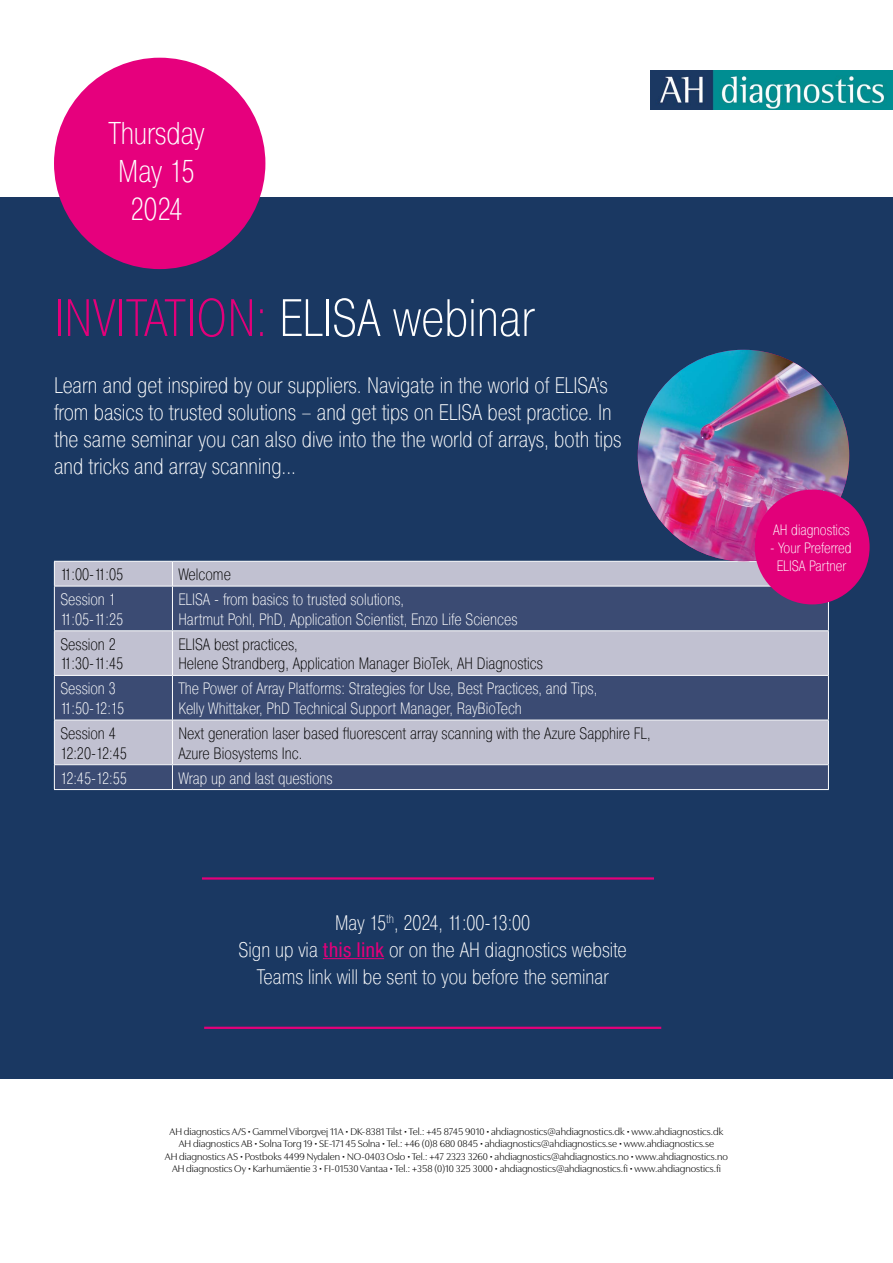
<style>
.page{position:relative;width:893px;height:1263px;background:#fff}
.page>*{position:absolute;margin:0;border:0;box-sizing:border-box;transform-origin:0 0}
.t1{font:200 52.5px "Pragmatica Cond";color:#fff}
.t2{font:200 31.5px/37.8px "Pragmatica Cond";letter-spacing:-.01em;color:#fff;text-align:center}
.t3{font:200 22.5px/27px "Pragmatica Cond";color:#fff}
.t4{font:200 21px/27px "Pragmatica Cond";color:#fff;text-align:center}
.t5{font:200 16.5px/19.8px "Pragmatica Cond";color:#fff}
.t6{font:200 16.5px/19.8px "Pragmatica Cond";color:#000}
.t7{font:200 15px/18px "Pragmatica Cond";color:#fff;text-align:center}
.t8{font:10.2px/12.3px "Utile Display";color:#000;text-align:center}
.s1{color:#e2007a}
.s2{font-weight:400;color:#e2007a}
</style>
<div class="page">
<div style="left:0;top:9px;width:893px;height:1092px;background:#1a3862"></div>
<div style="left:0;top:0;width:893px;height:196px;background:#fff"></div>
<div style="left:54px;top:58px;width:211px;height:211px;background:#e6007d;border-radius:50%"></div>
<div style="left:0;top:1080px;width:893px;height:183px;background:#fff"></div>
<img style="left:651px;top:71px;width:242px;height:39px">
<div style="left:55px;top:562px;width:715px;height:24px;background:#c1c1d1"></div>
<svg style="left:55px;top:587px;width:773px;height:202px;background:#767f9d"></svg>
<svg style="left:172px;top:562px;width:1px;height:24px"></svg>
<hr style="left:54px;top:586px;width:118px;height:1px;background:#fff">
<hr style="left:172px;top:586px;width:657px;height:1px;background:#fff">
<hr style="left:172px;top:586px;width:1px;height:44px;background:#fff">
<hr style="left:54px;top:630px;width:118px;height:1px;background:#fff">
<hr style="left:172px;top:630px;width:657px;height:1px;background:#fff">
<hr style="left:172px;top:631px;width:1px;height:44px;background:#fff">
<hr style="left:54px;top:675px;width:118px;height:1px;background:#fff">
<hr style="left:172px;top:675px;width:657px;height:1px;background:#fff">
<hr style="left:172px;top:676px;width:1px;height:44px;background:#fff">
<hr style="left:54px;top:720px;width:118px;height:1px;background:#fff">
<hr style="left:172px;top:720px;width:657px;height:1px;background:#fff">
<hr style="left:172px;top:720px;width:1px;height:44px;background:#fff">
<hr style="left:54px;top:764px;width:118px;height:1px;background:#fff">
<hr style="left:172px;top:764px;width:657px;height:1px;background:#fff">
<svg style="left:172px;top:765px;width:1px;height:24px"></svg>
<hr style="left:54px;top:561px;width:118px;height:1px;background:#fff">
<svg style="left:54px;top:562px;width:1px;height:24px"></svg>
<hr style="left:172px;top:561px;width:657px;height:1px;background:#fff">
<hr style="left:54px;top:586px;width:1px;height:44px;background:#fff">
<hr style="left:828px;top:586px;width:1px;height:44px;background:#fff">
<hr style="left:54px;top:631px;width:1px;height:44px;background:#fff">
<hr style="left:828px;top:631px;width:1px;height:44px;background:#fff">
<hr style="left:54px;top:676px;width:1px;height:44px;background:#fff">
<hr style="left:828px;top:676px;width:1px;height:44px;background:#fff">
<hr style="left:54px;top:720px;width:1px;height:44px;background:#fff">
<hr style="left:828px;top:720px;width:1px;height:44px;background:#fff">
<svg style="left:54px;top:765px;width:1px;height:24px"></svg>
<svg style="left:828px;top:765px;width:1px;height:24px"></svg>
<hr style="left:54px;top:789px;width:118px;height:1px;background:#fff">
<hr style="left:172px;top:789px;width:657px;height:1px;background:#fff">
<img style="left:638px;top:350px;width:211px;height:211px;border-radius:106px">
<div style="left:755px;top:490px;width:115px;height:114px;background:#e2007a;border-radius:50%"></div>
<hr style="left:202px;top:877px;width:452px;height:2px;background:#e2007a">
<hr style="left:204px;top:1027px;width:457px;height:2px;background:#e2007a">
<hr style="left:323px;top:958px;width:61px;height:1px;background:#e2007a">
<h2 class="t2" style="left:108px;top:115px;width:98px">Thursday<br>May 15<br>2024</h2>
<h1 class="t1" style="left:54px;top:287px;width:482px"><span class="s1">INVITATION:</span> ELISA webinar</h1>
<p class="t3" style="left:54px;top:372px;width:569px">Learn and get inspired by our suppliers. Navigate in the world of ELISA’s from basics to trusted solutions – and get tips on ELISA best practice. In the same seminar you can also dive into the the world of arrays, both tips and tricks and array scanning...</p>
<h3 class="t6" style="left:60px;top:565px;width:64px">11:00-11:05</h3>
<h3 class="t6" style="left:178px;top:565px;width:54px">Welcome</h3>
<h3 class="t5" style="left:60px;top:589px;width:64px">Session 1<br>11:05-11:25</h3>
<h3 class="t5" style="left:178px;top:589px;width:341px">ELISA - from basics to trusted solutions,<br>Hartmut Pohl, PhD, Application Scientist, Enzo Life Sciences</h3>
<h3 class="t6" style="left:60px;top:634px;width:64px">Session 2<br>11:30-11:45</h3>
<h3 class="t6" style="left:178px;top:634px;width:366px">ELISA best practices,<br>Helene Strandberg, Application Manager BioTek, AH Diagnostics</h3>
<h3 class="t5" style="left:60px;top:679px;width:65px">Session 3<br>11:50-12:15</h3>
<h3 class="t5" style="left:178px;top:679px;width:420px">The Power of Array Platforms: Strategies for Use, Best Practices, and Tips,<br>Kelly Whittaker, PhD Technical Support Manager, RayBioTech</h3>
<h3 class="t6" style="left:60px;top:723px;width:68px">Session 4<br>12:20-12:45</h3>
<h3 class="t6" style="left:178px;top:723px;width:474px">Next generation laser based fluorescent array scanning with the Azure Sapphire FL,<br>Azure Biosystems Inc.</h3>
<h3 class="t5" style="left:60px;top:768px;width:68px">12:45-12:55</h3>
<h3 class="t5" style="left:178px;top:768px;width:156px">Wrap up and last questions</h3>
<h3 class="t4" style="left:238px;top:909px;width:390px">May 15<sup>th</sup>, 2024, 11:00-13:00<br>Sign up via <span class="s2">this link</span> or on the AH diagnostics website<br>Teams link will be sent to you before the seminar</h3>
<h3 class="t7" style="left:773px;top:521px;width:78px">AH diagnostics</h3>
<h3 class="t7" style="left:770px;top:539px;width:83px">- Your Preferred<br>ELISA Partner</h3>
<p class="t8" style="left:165px;top:1124px;width:564px">AH diagnostics A/S • Gammel Viborgvej 11A • DK-8381 Tilst • Tel.: +45 8745 9010 • ahdiagnostics@ahdiagnostics.dk • www.ahdiagnostics.dk AH diagnostics AB • Solna Torg 19 • SE-171 45 Solna • Tel.: +46 (0)8 680 0845 • ahdiagnostics@ahdiagnostics.se • www.ahdiagnostics.se<br>AH diagnostics AS • Postboks 4499 Nydalen • NO-0403 Oslo • Tel.: +47 2323 3260 • ahdiagnostics@ahdiagnostics.no • www.ahdiagnostics.no AH diagnostics Oy • Karhumäentie 3 • FI-01530 Vantaa • Tel.: +358 (0)10 325 3000 • ahdiagnostics@ahdiagnostics.fi • www.ahdiagnostics.fi</p>
</div>
